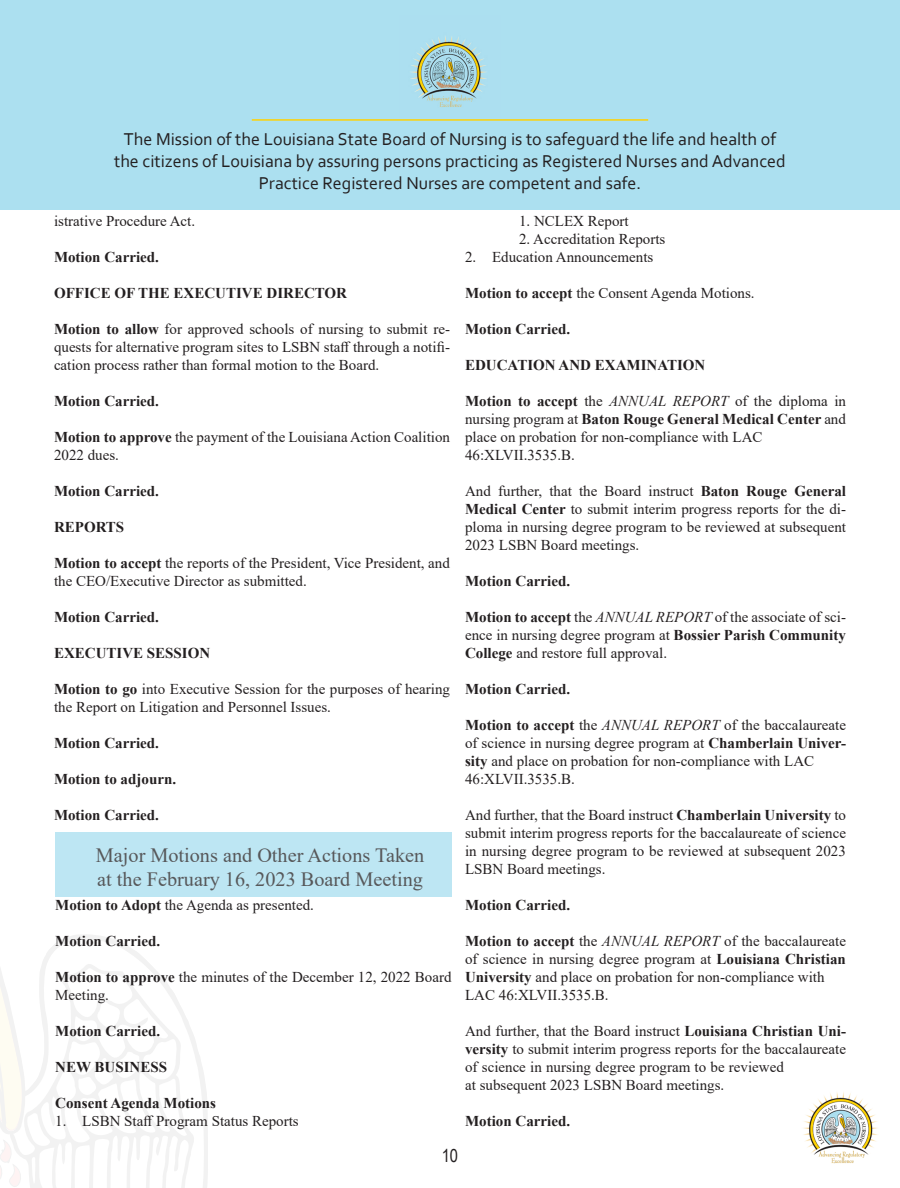
<style>
.page{position:relative;width:900px;height:1188px;background:#fff}
.page>*{position:absolute;margin:0;border:0;box-sizing:border-box;transform-origin:0 0}
.t1{font:20.25px "Times New Roman";color:#57585a}
.t2{font:18px/21.6px "Corbel";color:#231f20;text-align:center}
.t3{font:18px "Arial Narrow";color:#231f20}
.t4{font:15px/18px "Times New Roman";color:#231f20;text-align:justify}
.t5{font:700 15px "Times New Roman";color:#231f20}
.s1{font-weight:700}
.s2{font-style:italic}
</style>
<div class="page">
<svg style="left:127px;top:946px;width:81px;height:242px"></svg>
<svg style="left:0;top:935px;width:127px;height:253px"></svg>
<div style="left:0;top:0;width:900px;height:210px;background:#ace0f0"></div>
<hr style="left:252px;top:119px;width:396px;height:2px;background:#ffd204">
<img style="left:410px;top:36px;width:77px;height:71px">
<img style="left:803px;top:1092px;width:75px;height:72px">
<div style="left:55px;top:833px;width:396px;height:64px;background:#bde6f3"></div>
<p class="t2" style="left:114px;top:128px;width:673px">The Mission of the Louisiana State Board of Nursing is to safeguard the life and health of the citizens of Louisiana by assuring persons practicing as Registered Nurses and Advanced<br>Practice Registered Nurses are competent and safe.</p>
<p class="t4" style="left:54px;top:212px;width:143px">istrative Procedure Act.</p>
<p class="t5" style="left:54px;top:247px;width:106px">Motion Carried.</p>
<p class="t5" style="left:54px;top:283px;width:295px">OFFICE OF THE EXECUTIVE DIRECTOR</p>
<p class="t4" style="left:54px;top:320px;width:397px"><span class="s1">Motion to allow</span> for approved schools of nursing to submit re&shy;quests for alternative program sites to LSBN staff through a notifi&shy;cation process rather than formal motion to the Board.</p>
<p class="t5" style="left:54px;top:391px;width:106px">Motion Carried.</p>
<p class="t4" style="left:54px;top:428px;width:397px"><span class="s1">Motion to approve</span> the payment of the Louisiana Action Coalition<br>2022 dues.</p>
<p class="t5" style="left:54px;top:481px;width:106px">Motion Carried.</p>
<p class="t5" style="left:54px;top:517px;width:72px">REPORTS</p>
<p class="t4" style="left:54px;top:554px;width:397px"><span class="s1">Motion to accept</span> the reports of the President, Vice President, and the CEO/Executive Director as submitted.</p>
<p class="t5" style="left:54px;top:607px;width:106px">Motion Carried.</p>
<p class="t5" style="left:54px;top:643px;width:158px">EXECUTIVE SESSION</p>
<p class="t4" style="left:54px;top:680px;width:397px"><span class="s1">Motion to go</span> into Executive Session for the purposes of hearing the Report on Litigation and Personnel Issues.</p>
<p class="t5" style="left:54px;top:733px;width:106px">Motion Carried.</p>
<p class="t5" style="left:54px;top:769px;width:124px">Motion to adjourn.</p>
<p class="t5" style="left:54px;top:805px;width:106px">Motion Carried.</p>
<p class="t1" style="left:96px;top:841px;width:330px">Major Motions and Other Actions Taken</p>
<p class="t1" style="left:97px;top:865px;width:327px">at the February 16, 2023 Board Meeting</p>
<p class="t4" style="left:55px;top:896px;width:260px"><span class="s1">Motion to Adopt</span> the Agenda as presented.</p>
<p class="t5" style="left:55px;top:931px;width:106px">Motion Carried.</p>
<p class="t4" style="left:55px;top:968px;width:398px"><span class="s1">Motion to approve</span> the minutes of the December 12, 2022 Board<br>Meeting.</p>
<p class="t5" style="left:55px;top:1021px;width:106px">Motion Carried.</p>
<p class="t5" style="left:55px;top:1057px;width:113px">NEW BUSINESS</p>
<p class="t5" style="left:55px;top:1093px;width:162px">Consent Agenda Motions</p>
<p class="t4" style="left:55px;top:1112px;width:245px">1. LSBN Staff Program Status Reports</p>
<p class="t4" style="left:519px;top:212px;width:111px">1. NCLEX Report</p>
<p class="t4" style="left:519px;top:230px;width:148px">2. Accreditation Reports</p>
<p class="t4" style="left:465px;top:248px;width:190px">2. Education Announcements</p>
<p class="t4" style="left:465px;top:284px;width:291px"><span class="s1">Motion to accept</span> the Consent Agenda Motions.</p>
<p class="t5" style="left:465px;top:319px;width:106px">Motion Carried.</p>
<p class="t5" style="left:465px;top:355px;width:242px">EDUCATION AND EXAMINATION</p>
<p class="t4" style="left:465px;top:392px;width:382px"><span class="s1">Motion to accept</span> the <span class="s2">ANNUAL REPORT</span> of the diploma in nursing program at <span class="s1">Baton Rouge General Medical Center</span> and place on probation for non-compliance with LAC</p>
<p class="t4" style="left:465px;top:446px;width:111px">46:XLVII.3535.B.</p>
<p class="t4" style="left:465px;top:482px;width:382px">And further, that the Board instruct <span class="s1">Baton Rouge General Medical Center</span> to submit interim progress reports for the di&shy;ploma in nursing degree program to be reviewed at subsequent 2023 LSBN Board meetings.</p>
<p class="t5" style="left:465px;top:571px;width:106px">Motion Carried.</p>
<p class="t4" style="left:465px;top:608px;width:382px"><span class="s1">Motion to accept</span> the <span class="s2">ANNUAL REPORT</span> of the associate of sci&shy;ence in nursing degree program at <span class="s1">Bossier Parish Community College</span> and restore full approval.</p>
<p class="t5" style="left:465px;top:679px;width:106px">Motion Carried.</p>
<p class="t4" style="left:465px;top:716px;width:382px"><span class="s1">Motion to accept</span> the <span class="s2">ANNUAL REPORT</span> of the baccalaureate of science in nursing degree program at <span class="s1">Chamberlain Univer&shy;sity</span> and place on probation for non-compliance with LAC</p>
<p class="t4" style="left:465px;top:770px;width:111px">46:XLVII.3535.B.</p>
<p class="t4" style="left:465px;top:806px;width:382px">And further, that the Board instruct <span class="s1">Chamberlain University</span> to submit interim progress reports for the baccalaureate of science in nursing degree program to be reviewed at subsequent 2023<br>LSBN Board meetings.</p>
<p class="t5" style="left:465px;top:895px;width:106px">Motion Carried.</p>
<p class="t4" style="left:465px;top:932px;width:382px"><span class="s1">Motion to accept</span> the <span class="s2">ANNUAL REPORT</span> of the baccalaureate of science in nursing degree program at <span class="s1">Louisiana Christian University</span> and place on probation for non-compliance with</p>
<p class="t4" style="left:465px;top:986px;width:145px">LAC 46:XLVII.3535.B.</p>
<p class="t4" style="left:465px;top:1022px;width:382px;text-align:left">And further, that the Board instruct <span class="s1">Louisiana Christian Uni&shy;versity</span> to submit interim progress reports for the baccalaureate of science in nursing degree program to be reviewed<br>at subsequent 2023 LSBN Board meetings.</p>
<p class="t5" style="left:465px;top:1111px;width:106px">Motion Carried.</p>
<p class="t3" style="left:442px;top:1142px;width:18px">10</p>
</div>
